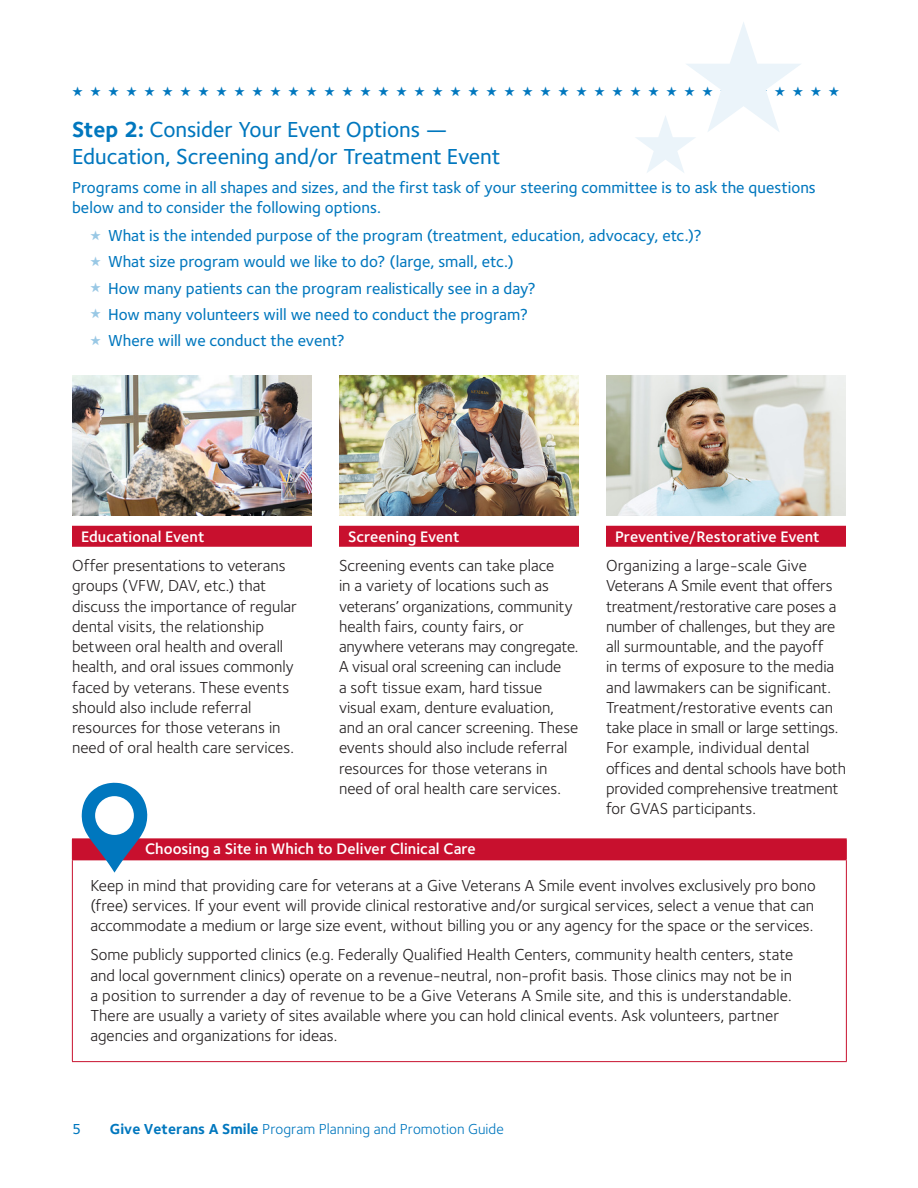
<style>
.page{position:relative;width:918px;height:1188px;background:#fff}
.page>*{position:absolute;margin:0;border:0;box-sizing:border-box;transform-origin:0 0}
.H1_BPOTM{font:500 22.5px/27px "Foundry Sterling";letter-spacing:-.005em;color:#0077be}
.GVAS_Body_1{font:16.5px/20.2px "Foundry Sterling";color:#231f20}
.GVAS_Body_1-2{font:500 16.5px/20.2px "Foundry Sterling";color:#0077be}
.Red_Bar_Head_-_10_5_pt{font:600 15.75px "Foundry Sterling";letter-spacing:.005em;color:#fff}
.H2_GVAS{font:600 15.75px "Foundry Sterling";letter-spacing:.005em;color:#fff}
.t1{font:15px "Foundry Sterling";color:#0077be}
.t2{font:500 15px "Foundry Sterling";color:#0077be}
.GVAS_H1{font:13.5px "Zapf Dingbats ITC";color:#0077be}
.s1{font-weight:700}
.s2{color:#99c8e5}
</style>
<div class="page">
<svg style="left:635px;top:22px;width:166px;height:151px"></svg>
<div style="left:72px;top:526px;width:240px;height:21px;background:#c8102e"></div>
<div style="left:339px;top:526px;width:240px;height:21px;background:#c8102e"></div>
<div style="left:606px;top:526px;width:240px;height:21px;background:#c8102e"></div>
<img style="left:606px;top:375px;width:240px;height:140px">
<img style="left:339px;top:375px;width:240px;height:140px">
<img style="left:72px;top:375px;width:240px;height:140px">
<div style="left:72px;top:839px;width:774px;height:21px;background:#c8102e"></div>
<hr style="left:72px;top:838px;width:775px;height:1px;background:#c8102e">
<svg style="left:846px;top:839px;width:1px;height:21px"></svg>
<hr style="left:72px;top:860px;width:775px;height:1px;background:#c8102e">
<hr style="left:72px;top:860px;width:1px;height:201px;background:#c8102e">
<hr style="left:846px;top:860px;width:1px;height:201px;background:#c8102e">
<hr style="left:72px;top:1061px;width:775px;height:1px;background:#c8102e">
<svg style="left:82px;top:783px;width:65px;height:90px"></svg>
<p class="GVAS_H1" style="left:72px;top:85px;width:769px">★ ★ ★ ★ ★ ★ ★ ★ ★ ★ ★ ★ ★ ★ ★ ★ ★ ★ ★ ★ ★ ★ ★ ★ ★ ★ ★ ★ ★ ★ ★ ★ ★ ★ ★ ★ ★ ★ ★ ★ ★ ★ ★</p>
<p class="H1_BPOTM" style="left:72px;top:116px;width:430px"><span class="s1">Step 2:</span> Consider Your Event Options —<br>Education, Screening and/or Treatment Event</p>
<p class="GVAS_Body_1-2" style="left:72px;top:178px;width:745px">Programs come in all shapes and sizes, and the first task of your steering committee is to ask the questions below and to consider the following options.</p>
<p class="GVAS_Body_1-2" style="left:90px;top:226px;width:613px"><span class="s2">★</span> What is the intended purpose of the program (treatment, education, advocacy, etc.)?</p>
<p class="GVAS_Body_1-2" style="left:90px;top:252px;width:425px"><span class="s2">★</span> What size program would we like to do? (large, small, etc.)</p>
<p class="GVAS_Body_1-2" style="left:90px;top:278px;width:447px"><span class="s2">★</span> How many patients can the program realistically see in a day?</p>
<p class="GVAS_Body_1-2" style="left:90px;top:304px;width:440px"><span class="s2">★</span> How many volunteers will we need to conduct the program?</p>
<p class="GVAS_Body_1-2" style="left:90px;top:331px;width:256px"><span class="s2">★</span> Where will we conduct the event?</p>
<p class="Red_Bar_Head_-_10_5_pt" style="left:81px;top:527px;width:125px">Educational Event</p>
<p class="GVAS_Body_1" style="left:72px;top:556px;width:227px">Offer presentations to veterans groups (VFW, DAV, etc.) that discuss the importance of regular dental visits, the relationship between oral health and overall health, and oral issues commonly faced by veterans. These events should also include referral resources for those veterans in need of oral health care services.</p>
<p class="Red_Bar_Head_-_10_5_pt" style="left:348px;top:527px;width:113px">Screening Event</p>
<p class="GVAS_Body_1" style="left:339px;top:556px;width:241px">Screening events can take place<br>in a variety of locations such as veterans’ organizations, community health fairs, county fairs, or anywhere veterans may congregate.<br>A visual oral screening can include<br>a soft tissue exam, hard tissue visual exam, denture evaluation, and an oral cancer screening. These events should also include referral resources for those veterans in need of oral health care services.</p>
<p class="Red_Bar_Head_-_10_5_pt" style="left:615px;top:527px;width:206px">Preventive/Restorative Event</p>
<p class="GVAS_Body_1" style="left:606px;top:556px;width:242px">Organizing a large-scale Give Veterans A Smile event that offers treatment/restorative care poses a number of challenges, but they are all surmountable, and the payoff<br>in terms of exposure to the media and lawmakers can be significant.<br>Treatment/restorative events can take place in small or large settings.<br>For example, individual dental offices and dental schools have both provided comprehensive treatment for GVAS participants.</p>
<p class="H2_GVAS" style="left:145px;top:840px;width:332px">Choosing a Site in Which to Deliver Clinical Care</p>
<p class="GVAS_Body_1" style="left:90px;top:875px;width:727px;text-align:justify">Keep in mind that providing care for veterans at a Give Veterans A Smile event involves exclusively pro bono (free) services. If your event will provide clinical restorative and/or surgical services, select a venue that can accommodate a medium or large size event, without billing you or any agency for the space or the services.</p>
<p class="GVAS_Body_1" style="left:90px;top:945px;width:704px">Some publicly supported clinics (e.g. Federally Qualified Health Centers, community health centers, state and local government clinics) operate on a revenue-neutral, non-profit basis. Those clinics may not be in a position to surrender a day of revenue to be a Give Veterans A Smile site, and this is understandable.<br>There are usually a variety of sites available where you can hold clinical events. Ask volunteers, partner agencies and organizations for ideas.</p>
<p class="t2" style="left:72px;top:1120px;width:11px">5</p>
<p class="t1" style="left:110px;top:1120px;width:395px"><span class="s1">Give Veterans A Smile</span> Program Planning and Promotion Guide</p>
</div>
